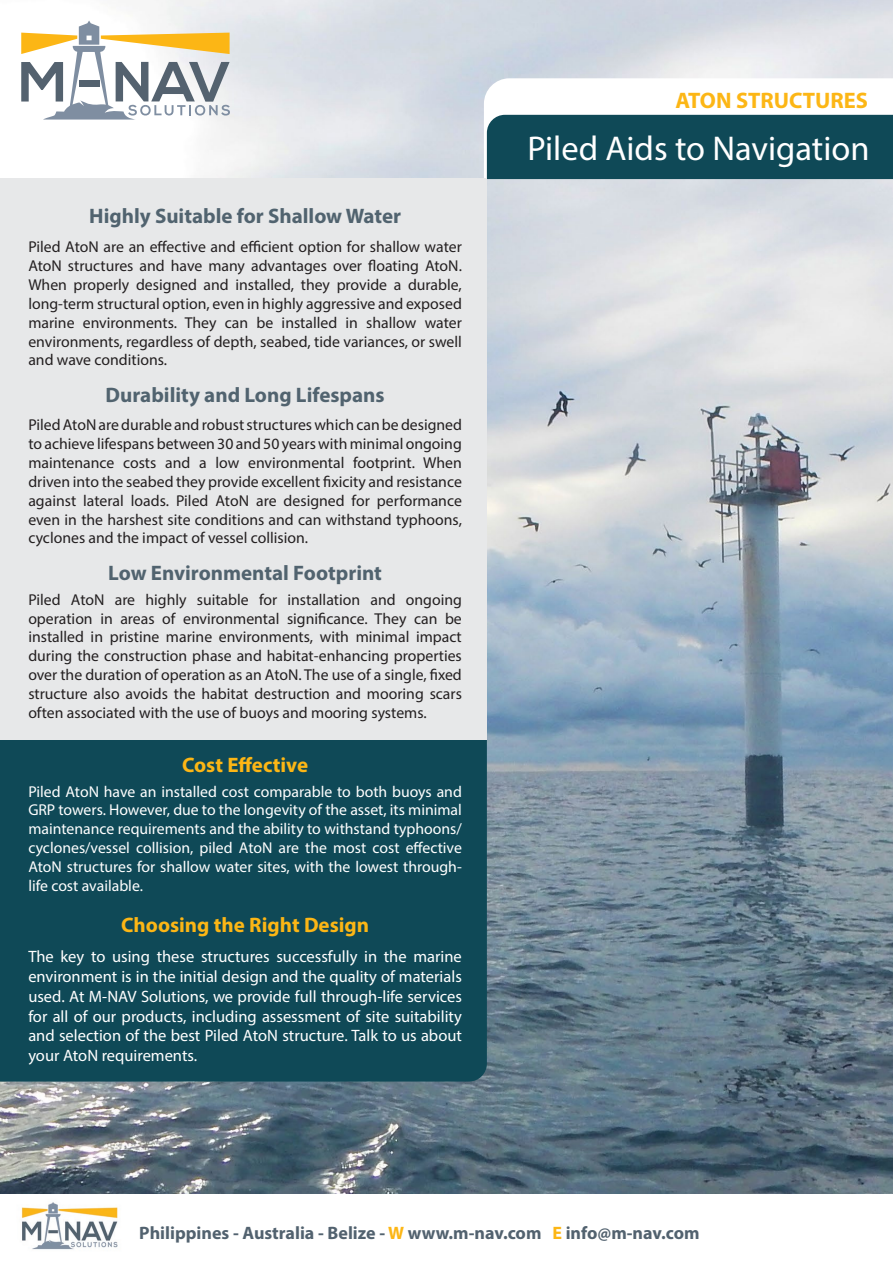
<style>
.page{position:relative;width:893px;height:1263px;background:#fff}
.page>*{position:absolute;margin:0;border:0;box-sizing:border-box;transform-origin:0 0}
.t1{font:34.5px "Myriad Pro";color:#fff}
.t2{font:700 22.5px "Myriad Pro";color:#fcb615}
.t3{font:700 21px "Myriad Pro";color:#51636f}
.t4{font:700 21px "Myriad Pro";color:#fcb615}
.t5{font:700 18px "Myriad Pro";color:#52626f}
.t6{font:16.5px/19.8px "Myriad Pro";color:#fff;text-align:justify}
.t7{font:15.75px/18.9px "Myriad Pro";color:#231f20;text-align:justify}
.t8{font:15.75px/18.9px "Myriad Pro";color:#fff;text-align:justify}
.s1{color:#fcb615}
</style>
<div class="page">
<img style="left:0;top:0;width:893px;height:1194px">
<div style="left:0;top:740px;width:487px;height:341px;background:#0f4957"></div>
<svg style="left:484px;top:78px;width:409px;height:101px"></svg>
<div style="left:0;top:179px;width:487px;height:561px;background:#e7e8e9"></div>
<svg style="left:21px;top:21px;width:209px;height:99px"></svg>
<img style="left:21px;top:1202px;width:97px;height:48px">
<p class="t2" style="left:675px;top:85px;width:194px">ATON STRUCTURES</p>
<p class="t3" style="left:89px;top:203px;width:313px">Highly Suitable for Shallow Water</p>
<p class="t7" style="left:28px;top:237px;width:435px">Piled AtoN are an effective and efficient option for shallow water AtoN structures and have many advantages over floating AtoN.<br>When properly designed and installed, they provide a durable, long-term structural option, even in highly aggressive and exposed marine environments. They can be installed in shallow water environments, regardless of depth, seabed, tide variances, or swell and wave conditions.</p>
<p class="t3" style="left:106px;top:382px;width:281px">Durability and Long Lifespans</p>
<p class="t7" style="left:28px;top:415px;width:435px">Piled AtoN are durable and robust structures which can be designed to achieve lifespans between 30 and 50 years with minimal ongoing maintenance costs and a low environmental footprint. When driven into the seabed they provide excellent fixicity and resistance against lateral loads. Piled AtoN are designed for performance even in the harshest site conditions and can withstand typhoons, cyclones and the impact of vessel collision.</p>
<p class="t3" style="left:108px;top:559px;width:275px">Low Environmental Footprint</p>
<p class="t7" style="left:28px;top:590px;width:435px">Piled AtoN are highly suitable for installation and ongoing operation in areas of environmental significance. They can be installed in pristine marine environments, with minimal impact during the construction phase and habitat-enhancing properties over the duration of operation as an AtoN. The use of a single, fixed structure also avoids the habitat destruction and mooring scars often associated with the use of buoys and mooring systems.</p>
<p class="t4" style="left:182px;top:751px;width:128px">Cost Effective</p>
<p class="t8" style="left:28px;top:781px;width:435px">Piled AtoN have an installed cost comparable to both buoys and GRP towers. However, due to the longevity of the asset, its minimal maintenance requirements and the ability to withstand typhoons/ cyclones/vessel collision, piled AtoN are the most cost effective AtoN structures for shallow water sites, with the lowest through&shy;life cost available.</p>
<p class="t4" style="left:121px;top:911px;width:250px">Choosing the Right Design</p>
<p class="t6" style="left:28px;top:946px;width:435px">The key to using these structures successfully in the marine environment is in the initial design and the quality of materials used. At M-NAV Solutions, we provide full through-life services for all of our products, including assessment of site suitability and selection of the best Piled AtoN structure. Talk to us about your AtoN requirements.</p>
<p class="t1" style="left:527px;top:127px;width:344px">Piled Aids to Navigation</p>
<p class="t5" style="left:139px;top:1221px;width:562px">Philippines - Australia - Belize - <span class="s1">W</span> www.m-nav.com <span class="s1">E</span> info@m-nav.com</p>
</div>
